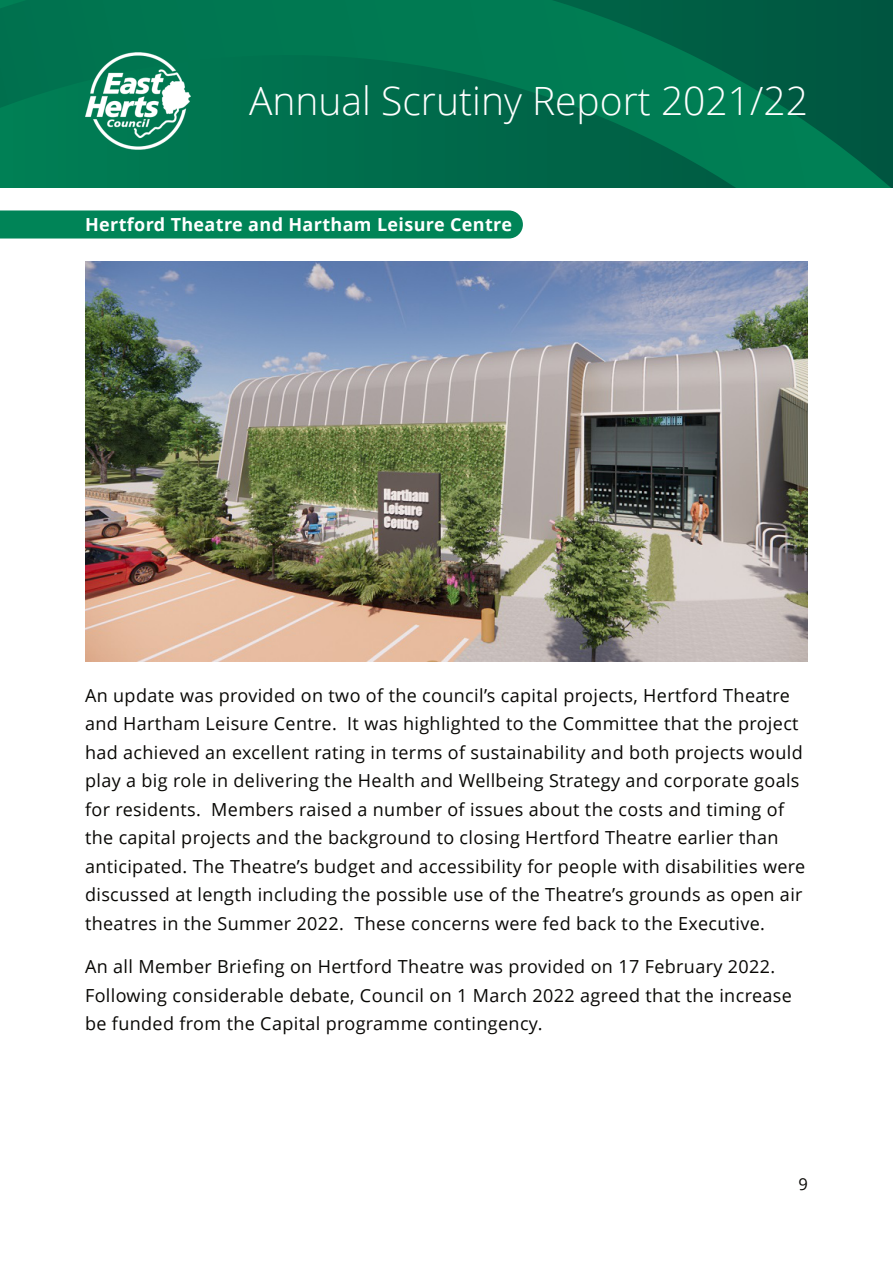
<style>
.page{position:relative;width:893px;height:1263px;background:#fff}
.page>*{position:absolute;margin:0;border:0;box-sizing:border-box;transform-origin:0 0}
.t1{font:300 39px "Open Sans";color:#fff}
.t2{font:18px/28.5px "Open Sans";letter-spacing:.02em;color:#080704}
.t3{font:700 18px "Open Sans";letter-spacing:.02em;color:#fff}
.t4{font:16.5px "Open Sans";color:#080704}
</style>
<div class="page">
<div style="left:0;top:210px;width:523px;height:28px;background:#008457"></div>
<svg style="left:0;top:0;width:893px;height:188px;background:#006f4d"></svg>
<img style="left:85px;top:52px;width:106px;height:97px">
<img style="left:85px;top:261px;width:723px;height:401px">
<h1 class="t1" style="left:249px;top:85px;width:560px">Annual Scrutiny Report 2021/22</h1>
<p class="t3" style="left:85px;top:217px;width:429px">Hertford Theatre and Hartham Leisure Centre</p>
<p class="t2" style="left:85px;top:683px;width:722px">An update was provided on two of the council’s capital projects, Hertford Theatre and Hartham Leisure Centre. It was highlighted to the Committee that the project had achieved an excellent rating in terms of sustainability and both projects would play a big role in delivering the Health and Wellbeing Strategy and corporate goals for residents. Members raised a number of issues about the costs and timing of the capital projects and the background to closing Hertford Theatre earlier than anticipated. The Theatre’s budget and accessibility for people with disabilities were discussed at length including the possible use of the Theatre’s grounds as open air theatres in the Summer 2022. These concerns were fed back to the Executive.</p>
<p class="t2" style="left:85px;top:954px;width:708px">An all Member Briefing on Hertford Theatre was provided on 17 February 2022.<br>Following considerable debate, Council on 1 March 2022 agreed that the increase be funded from the Capital programme contingency.</p>
<p class="t4" style="left:798px;top:1178px;width:11px">9</p>
</div>
